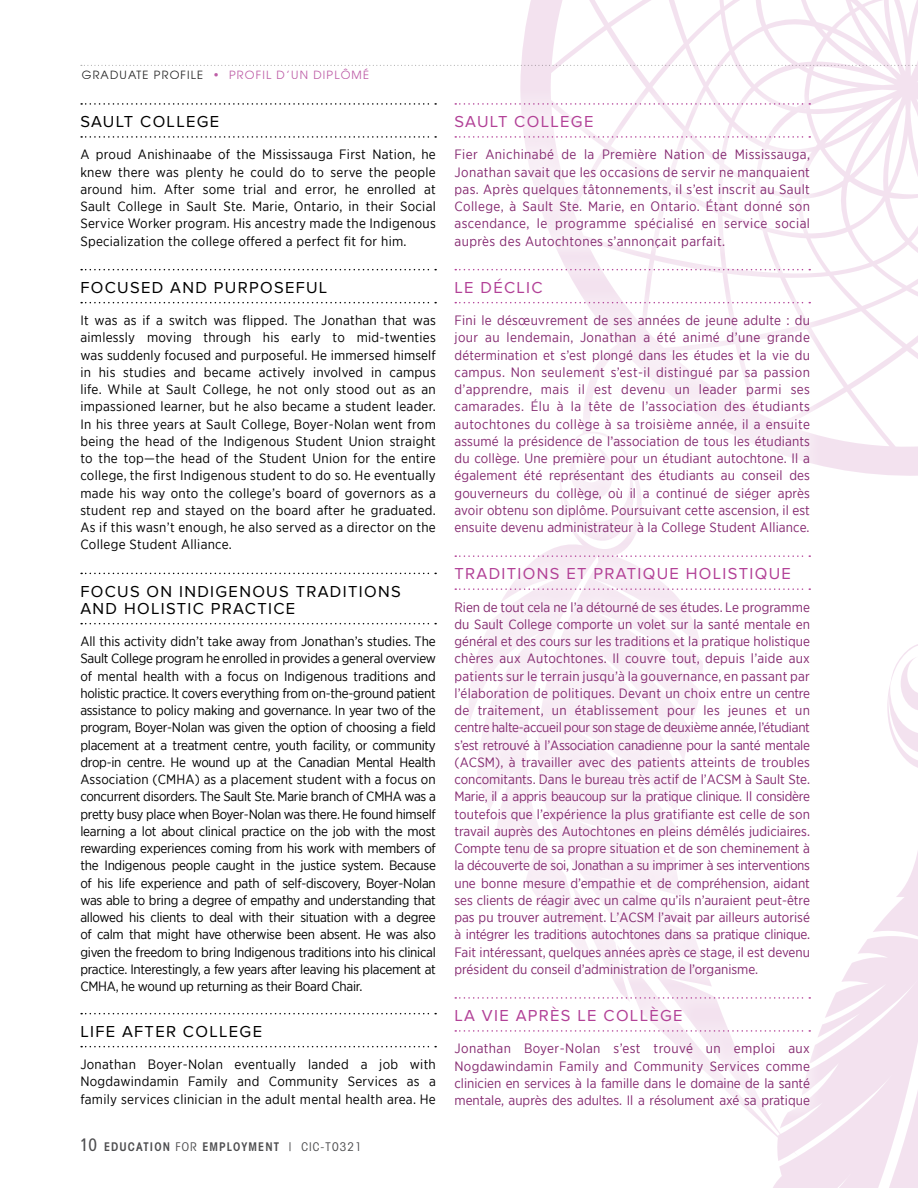
<style>
.page{position:relative;width:918px;height:1188px;background:#fff}
.page>*{position:absolute;margin:0;border:0;box-sizing:border-box;transform-origin:0 0}
.t1{font:16.5px/17.2px "Proxima Nova";letter-spacing:.08em;color:#000}
.t2{font:16.5px "Proxima Nova";letter-spacing:.08em;color:#b24197}
.t3{font:13.5px/17.2px "Gotham Narrow";color:#842970;text-align:justify}
.t4{font:13.5px/17.2px "Gotham Narrow";letter-spacing:.02em;color:#000;text-align:justify}
.t5{font:600 condensed 12px "Avant Garde";letter-spacing:.095em;color:#4d4d4f}
.t6{font:11.25px "Avant Garde";letter-spacing:.1em;color:#b24197}
.s1{color:#000}
.s2{font-family:"Frutiger LT Std";font-weight:400;font-size:18px}
.s3{font-weight:400}
</style>
<div class="page">
<svg style="left:520px;top:0;width:398px;height:1188px"></svg>
<svg style="left:887px;top:643px;width:31px;height:127px"></svg>
<svg style="left:81px;top:103px;width:355px;height:2px"></svg>
<svg style="left:81px;top:136px;width:355px;height:2px"></svg>
<svg style="left:81px;top:269px;width:355px;height:1px"></svg>
<svg style="left:81px;top:302px;width:355px;height:1px"></svg>
<svg style="left:81px;top:573px;width:355px;height:1px"></svg>
<svg style="left:81px;top:623px;width:355px;height:1px"></svg>
<svg style="left:81px;top:1013px;width:355px;height:1px"></svg>
<svg style="left:81px;top:1046px;width:355px;height:1px"></svg>
<div style="left:440px;top:88px;width:384px;height:1034px;background:#fff;opacity:.75"></div>
<svg style="left:455px;top:103px;width:355px;height:2px"></svg>
<svg style="left:455px;top:136px;width:355px;height:2px"></svg>
<svg style="left:455px;top:269px;width:355px;height:1px"></svg>
<svg style="left:455px;top:302px;width:355px;height:1px"></svg>
<svg style="left:455px;top:428px;width:355px;height:132px"></svg>
<svg style="left:455px;top:588px;width:355px;height:2px"></svg>
<svg style="left:455px;top:883px;width:355px;height:119px"></svg>
<svg style="left:455px;top:1030px;width:355px;height:2px"></svg>
<svg style="left:81px;top:65px;width:837px;height:1px"></svg>
<p class="t6" style="left:82px;top:68px;width:289px"><span class="s1">GRADUATE PROFILE</span> • PROFIL D’UN DIPLÔMÉ</p>
<p class="t1" style="left:80px;top:113px;width:140px">SAULT COLLEGE</p>
<p class="t4" style="left:80px;top:146px;width:357px">A proud Anishinaabe of the Mississauga First Nation, he knew there was plenty he could do to serve the people around him. After some trial and error, he enrolled at Sault College in Sault Ste. Marie, Ontario, in their Social Service Worker program. His ancestry made the Indigenous Specialization the college offered a perfect fit for him.</p>
<p class="t1" style="left:80px;top:279px;width:249px">FOCUSED AND PURPOSEFUL</p>
<p class="t4" style="left:80px;top:312px;width:357px">It was as if a switch was flipped. The Jonathan that was aimlessly moving through his early to mid-twenties was suddenly focused and purposeful. He immersed himself in his studies and became actively involved in campus life. While at Sault College, he not only stood out as an impassioned learner, but he also became a student leader.<br>In his three years at Sault College, Boyer-Nolan went from being the head of the Indigenous Student Union straight to the top—the head of the Student Union for the entire college, the first Indigenous student to do so. He eventually made his way onto the college’s board of governors as a student rep and stayed on the board after he graduated.<br>As if this wasn’t enough, he also served as a director on the College Student Alliance.</p>
<p class="t1" style="left:80px;top:583px;width:322px">FOCUS ON INDIGENOUS TRADITIONS<br>AND HOLISTIC PRACTICE</p>
<p class="t4" style="left:80px;top:633px;width:357px">All this activity didn’t take away from Jonathan’s studies. The Sault College program he enrolled in provides a general overview of mental health with a focus on Indigenous traditions and holistic practice. It covers everything from on-the-ground patient assistance to policy making and governance. In year two of the program, Boyer-Nolan was given the option of choosing a field placement at a treatment centre, youth facility, or community drop-in centre. He wound up at the Canadian Mental Health Association (CMHA) as a placement student with a focus on concurrent disorders. The Sault Ste. Marie branch of CMHA was a pretty busy place when Boyer-Nolan was there. He found himself learning a lot about clinical practice on the job with the most rewarding experiences coming from his work with members of the Indigenous people caught in the justice system. Because of his life experience and path of self-discovery, Boyer-Nolan was able to bring a degree of empathy and understanding that allowed his clients to deal with their situation with a degree of calm that might have otherwise been absent. He was also given the freedom to bring Indigenous traditions into his clinical practice. Interestingly, a few years after leaving his placement at CMHA, he wound up returning as their Board Chair.</p>
<p class="t1" style="left:80px;top:1023px;width:183px">LIFE AFTER COLLEGE</p>
<p class="t4" style="left:80px;top:1056px;width:357px">Jonathan Boyer-Nolan eventually landed a job with Nogdawindamin Family and Community Services as a family services clinician in the adult mental health area. He</p>
<p class="t5" style="left:80px;top:1139px;width:283px"><span class="s2">10</span> EDUCATION <span class="s3">FOR</span> EMPLOYMENT <span class="s3">| CIC-T0321</span></p>
<p class="t2" style="left:454px;top:112px;width:140px">SAULT COLLEGE</p>
<p class="t3" style="left:454px;top:146px;width:357px">Fier Anichinabé de la Première Nation de Mississauga, Jonathan savait que les occasions de servir ne manquaient pas. Après quelques tâtonnements, il s’est inscrit au Sault College, à Sault Ste. Marie, en Ontario. Étant donné son ascendance, le programme spécialisé en service social auprès des Autochtones s’annonçait parfait.</p>
<p class="t2" style="left:454px;top:278px;width:90px">LE DÉCLIC</p>
<p class="t3" style="left:454px;top:312px;width:357px">Fini le désœuvrement de ses années de jeune adulte : du jour au lendemain, Jonathan a été animé d’une grande détermination et s’est plongé dans les études et la vie du campus. Non seulement s’est-il distingué par sa passion d’apprendre, mais il est devenu un leader parmi ses camarades. Élu à la tête de l’association des étudiants autochtones du collège à sa troisième année, il a ensuite assumé la présidence de l’association de tous les étudiants du collège. Une première pour un étudiant autochtone. Il a également été représentant des étudiants au conseil des gouverneurs du collège, où il a continué de siéger après avoir obtenu son diplôme. Poursuivant cette ascension, il est ensuite devenu administrateur à la College Student Alliance.</p>
<p class="t2" style="left:454px;top:564px;width:338px">TRADITIONS ET PRATIQUE HOLISTIQUE</p>
<p class="t3" style="left:454px;top:598px;width:357px">Rien de tout cela ne l’a détourné de ses études. Le programme du Sault College comporte un volet sur la santé mentale en général et des cours sur les traditions et la pratique holistique chères aux Autochtones. Il couvre tout, depuis l’aide aux patients sur le terrain jusqu’à la gouvernance, en passant par l’élaboration de politiques. Devant un choix entre un centre de traitement, un établissement pour les jeunes et un centre halte-accueil pour son stage de deuxième année, l’étudiant s’est retrouvé à l’Association canadienne pour la santé mentale (ACSM), à travailler avec des patients atteints de troubles concomitants. Dans le bureau très actif de l’ACSM à Sault Ste.<br>Marie, il a appris beaucoup sur la pratique clinique. Il considère toutefois que l’expérience la plus gratifiante est celle de son travail auprès des Autochtones en pleins démêlés judiciaires.<br>Compte tenu de sa propre situation et de son cheminement à la découverte de soi, Jonathan a su imprimer à ses interventions une bonne mesure d’empathie et de compréhension, aidant ses clients de réagir avec un calme qu’ils n’auraient peut-être pas pu trouver autrement. L’ACSM l’avait par ailleurs autorisé à intégrer les traditions autochtones dans sa pratique clinique.<br>Fait intéressant, quelques années après ce stage, il est devenu président du conseil d’administration de l’organisme.</p>
<p class="t2" style="left:454px;top:1006px;width:230px">LA VIE APRÈS LE COLLÈGE</p>
<p class="t3" style="left:454px;top:1040px;width:357px">Jonathan Boyer-Nolan s’est trouvé un emploi aux Nogdawindamin Family and Community Services comme clinicien en services à la famille dans le domaine de la santé mentale, auprès des adultes. Il a résolument axé sa pratique</p>
</div>
